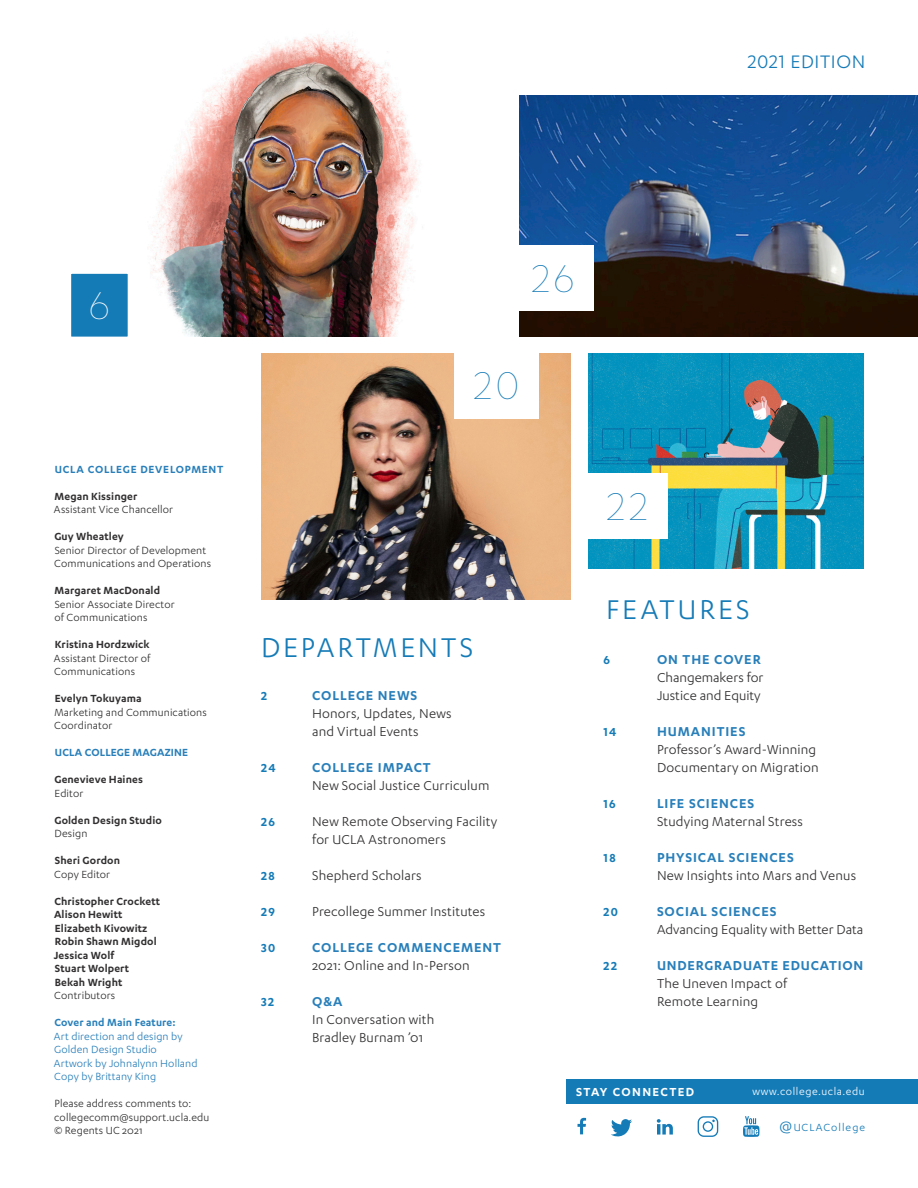
<style>
.page{position:relative;width:918px;height:1188px;background:#fff}
.page>*{position:absolute;margin:0;border:0;box-sizing:border-box;transform-origin:0 0}
.body_noindent{font:100 45px "Karbon";color:#157bb7}
.body_noindent-2{font:100 45px "Karbon";color:#fff}
.body_noindent-3{font:31.5px "Karbon";letter-spacing:.09em;color:#157bb7}
.body_noindent-4{font:21px "Karbon";letter-spacing:.03em;color:#157bb7}
.body_noindent-5{font:15px/18px "Karbon";letter-spacing:.01em;color:#312f30}
.TOC_Subheads{font:600 15px "Karbon";letter-spacing:.06em;color:#287fba}
.Page_Numbers{font:600 13.5px "Karbon";letter-spacing:.115em;color:#157bb7}
.t1{font:600 13.5px "Karbon";letter-spacing:.1em;color:#fff}
.body_noindent-6{font:600 13.5px "Karbon";color:#157bb7}
.body_noindent-7{font:12px/13.5px "Karbon";letter-spacing:.01em;color:#312f30}
.body_noindent-8{font:600 12px/13.5px "Karbon";letter-spacing:.01em;color:#312f30}
.body_noindent-9{font:12px/13.5px "Karbon";letter-spacing:.01em;color:#287fba}
.body_noindent-10{font:600 12px "Karbon";letter-spacing:.045em;color:#287fba}
.t2{font:12px "Karbon";letter-spacing:.05em;color:#fff}
.body_noindent-11{font:600 12px "Karbon";letter-spacing:.01em;color:#287fba}
.t3{font:12px "Karbon";letter-spacing:.08em;color:#157bb7}
.s1{font-weight:600}
.s2{font-weight:400}
.s3{font-weight:600;color:#287fba}
.s4{font-size:16.5px}
</style>
<div class="page">
<img style="left:519px;top:95px;width:399px;height:242px">
<img style="left:147px;top:35px;width:273px;height:302px">
<img style="left:588px;top:353px;width:276px;height:216px">
<img style="left:261px;top:353px;width:310px;height:246px">
<div style="left:511px;top:246px;width:83px;height:65px;background:#fff"></div>
<div style="left:454px;top:351px;width:85px;height:67px;background:#fff"></div>
<div style="left:586px;top:473px;width:81px;height:66px;background:#fff"></div>
<div style="left:68px;top:271px;width:63px;height:69px;background:#157bb7"></div>
<div style="left:65px;top:268px;width:69px;height:75px;border:6px solid #fff"></div>
<div style="left:566px;top:1079px;width:352px;height:25px;background:#157bb7"></div>
<svg style="left:743px;top:1116px;width:16px;height:21px"></svg>
<svg style="left:698px;top:1116px;width:20px;height:21px"></svg>
<svg style="left:578px;top:1118px;width:8px;height:16px"></svg>
<svg style="left:611px;top:1119px;width:21px;height:18px"></svg>
<svg style="left:657px;top:1119px;width:16px;height:16px"></svg>
<p class="body_noindent-4" style="left:748px;top:50px;width:119px">2021 EDITION</p>
<p class="body_noindent-2" style="left:89px;top:281px;width:22px">6</p>
<p class="body_noindent-10" style="left:55px;top:462px;width:170px">UCLA COLLEGE DEVELOPMENT</p>
<p class="body_noindent-7" style="left:54px;top:489px;width:121px"><span class="s1">Megan Kissinger<br></span>Assistant Vice Chancellor</p>
<p class="body_noindent-7" style="left:54px;top:529px;width:158px"><span class="s1">Guy Wheatley<br></span>Senior Director of Development<br>Communications and Operations</p>
<p class="body_noindent-7" style="left:54px;top:583px;width:122px"><span class="s1">Margaret MacDonald<br></span>Senior Associate Director of Communications</p>
<p class="body_noindent-7" style="left:54px;top:637px;width:98px;text-align:justify"><span class="s1">Kristina Hordzwick </span>Assistant Director of Communications</p>
<p class="body_noindent-7" style="left:54px;top:691px;width:154px"><span class="s1">Evelyn Tokuyama<br></span>Marketing and Communications<br>Coordinator</p>
<p class="body_noindent-11" style="left:55px;top:746px;width:135px">UCLA COLLEGE MAGAZINE</p>
<p class="body_noindent-8" style="left:54px;top:772px;width:90px">Genevieve Haines<br><span class="s2">Editor</span></p>
<p class="body_noindent-8" style="left:54px;top:813px;width:109px">Golden Design Studio<br><span class="s2">Design</span></p>
<p class="body_noindent-8" style="left:54px;top:853px;width:67px">Sheri Gordon<br><span class="s2">Copy Editor</span></p>
<p class="body_noindent-8" style="left:54px;top:894px;width:108px">Christopher Crockett<br>Alison Hewitt<br>Elizabeth Kivowitz<br>Robin Shawn Migdol<br>Jessica Wolf<br>Stuart Wolpert<br>Bekah Wright<br><span class="s2">Contributors</span></p>
<p class="body_noindent-9" style="left:54px;top:1015px;width:145px"><span class="s1">Cover and Main Feature:<br></span>Art direction and design by<br>Golden Design Studio<br>Artwork by Johnalynn Holland<br>Copy by Brittany King</p>
<p class="body_noindent-7" style="left:54px;top:1096px;width:157px">Please address comments to: collegecomm@support.ucla.edu © Regents UC 2021</p>
<p class="body_noindent" style="left:532px;top:254px;width:44px">26</p>
<p class="body_noindent" style="left:474px;top:361px;width:46px">20</p>
<p class="body_noindent-3" style="left:261px;top:631px;width:214px">DEPARTMENTS</p>
<p class="Page_Numbers" style="left:261px;top:688px;width:7px">2</p>
<p class="Page_Numbers" style="left:261px;top:760px;width:16px">24</p>
<p class="Page_Numbers" style="left:261px;top:814px;width:15px">26</p>
<p class="Page_Numbers" style="left:261px;top:868px;width:15px">28</p>
<p class="Page_Numbers" style="left:261px;top:904px;width:15px">29</p>
<p class="Page_Numbers" style="left:261px;top:940px;width:16px">30</p>
<p class="Page_Numbers" style="left:261px;top:994px;width:15px">32</p>
<p class="TOC_Subheads" style="left:312px;top:687px;width:107px">COLLEGE NEWS</p>
<p class="body_noindent-5" style="left:312px;top:704px;width:141px">Honors, Updates, News and Virtual Events</p>
<p class="TOC_Subheads" style="left:312px;top:759px;width:120px">COLLEGE IMPACT</p>
<p class="body_noindent-5" style="left:312px;top:776px;width:179px">New Social Justice Curriculum</p>
<p class="body_noindent-5" style="left:312px;top:812px;width:186px">New Remote Observing Facility for UCLA Astronomers</p>
<p class="body_noindent-5" style="left:312px;top:866px;width:111px">Shepherd Scholars</p>
<p class="body_noindent-5" style="left:312px;top:902px;width:175px">Precollege Summer Institutes</p>
<p class="TOC_Subheads" style="left:312px;top:939px;width:190px">COLLEGE COMMENCEMENT</p>
<p class="body_noindent-5" style="left:312px;top:956px;width:159px">2021: Online and In-Person</p>
<p class="TOC_Subheads" style="left:312px;top:993px;width:32px">Q&amp;A</p>
<p class="body_noindent-5" style="left:312px;top:1010px;width:124px">In Conversation with<br>Bradley Burnam ’01</p>
<p class="body_noindent" style="left:607px;top:482px;width:42px">22</p>
<p class="body_noindent-3" style="left:606px;top:592px;width:145px">FEATURES</p>
<p class="body_noindent-6" style="left:603px;top:652px;width:8px">6</p>
<p class="Page_Numbers" style="left:603px;top:724px;width:15px">14</p>
<p class="Page_Numbers" style="left:603px;top:796px;width:14px">16</p>
<p class="Page_Numbers" style="left:603px;top:850px;width:14px">18</p>
<p class="Page_Numbers" style="left:603px;top:904px;width:16px">20</p>
<p class="Page_Numbers" style="left:603px;top:958px;width:15px">22</p>
<p class="body_noindent-5" style="left:657px;top:650px;width:108px"><span class="s3">ON THE COVER<br></span>Changemakers for<br>Justice and Equity</p>
<p class="body_noindent-5" style="left:657px;top:722px;width:163px"><span class="s3">HUMANITIES<br></span>Professor’s Award-Winning<br>Documentary on Migration</p>
<p class="body_noindent-5" style="left:657px;top:794px;width:148px"><span class="s3">LIFE SCIENCES<br></span>Studying Maternal Stress</p>
<p class="body_noindent-5" style="left:657px;top:848px;width:201px"><span class="s3">PHYSICAL SCIENCES<br></span>New Insights into Mars and Venus</p>
<p class="body_noindent-5" style="left:657px;top:902px;width:208px"><span class="s3">SOCIAL SCIENCES<br></span>Advancing Equality with Better Data</p>
<p class="body_noindent-5" style="left:657px;top:956px;width:208px"><span class="s3">UNDERGRADUATE EDUCATION<br></span>The Uneven Impact of<br>Remote Learning</p>
<p class="t1" style="left:576px;top:1084px;width:120px">STAY CONNECTED</p>
<p class="t2" style="left:752px;top:1085px;width:114px">www.college.ucla.edu</p>
<p class="t3" style="left:779px;top:1121px;width:87px"><span class="s4">@</span>UCLACollege</p>
</div>
